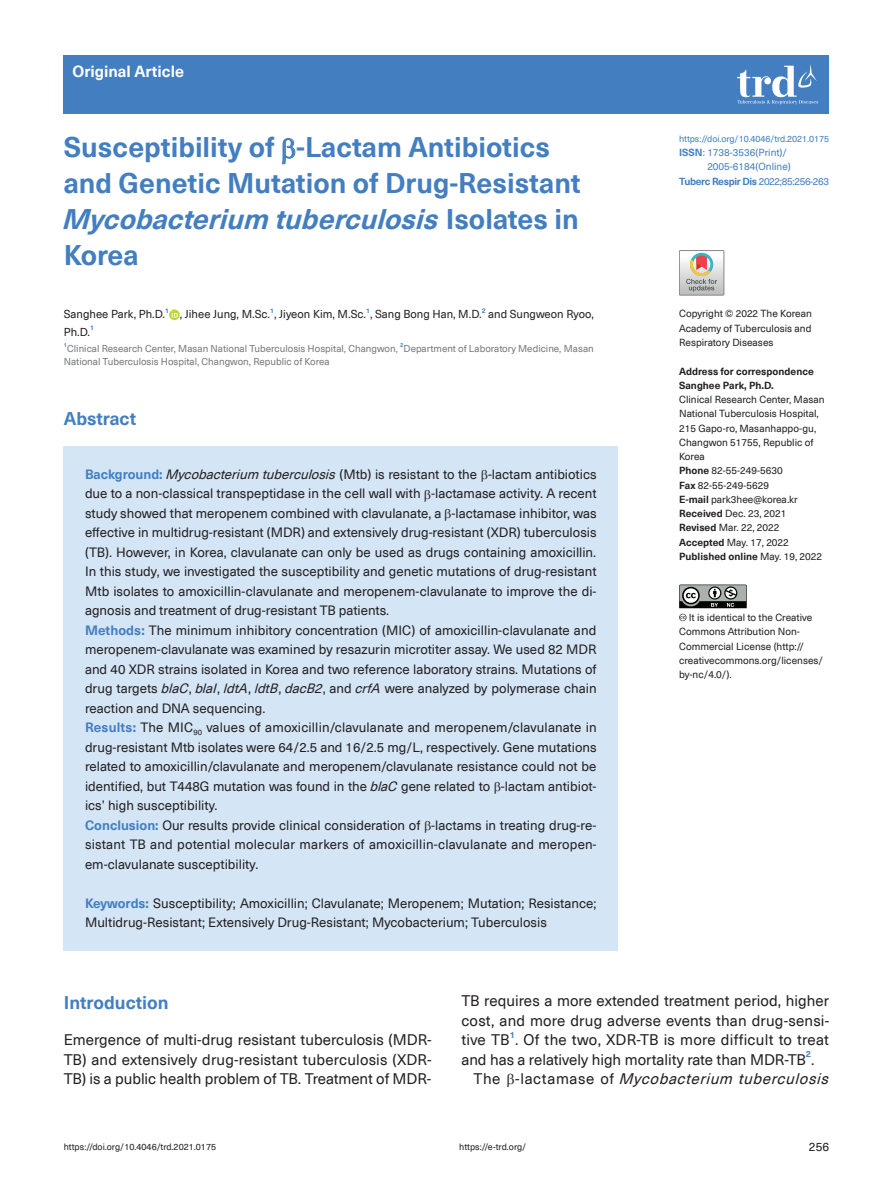
<style>
.page{position:relative;width:893px;height:1191px;background:#fff}
.page>*{position:absolute;margin:0;border:0;box-sizing:border-box;transform-origin:0 0}
.t1{font:700 27.75px/36px "Neue Haas Unica Pro";color:#437ec1}
.t2{font:700 18px "Neue Haas Unica Pro";color:#437ec1}
.t3{font:700 15.75px "Neue Haas Unica Pro";color:#fff}
.t4{font:15px/19.5px "Neue Haas Unica Pro";color:#231f20;text-align:justify}
.t5{font:italic 15px "Neue Haas Unica Pro";color:#231f20}
.t6{font:13.2px/19.5px "Neue Haas Unica Pro";color:#231f20}
.t7{font:12px "Neue Haas Unica Pro";color:#231f20}
.t8{font:11.25px "Neue Haas Unica Pro";color:#231f20}
.t9{font:10.05px/14.2px "Neue Haas Unica Pro";color:#231f20}
.t10{font:700 10.05px/14.2px "Neue Haas Unica Pro";color:#231f20}
.t11{font:10.05px "Neue Haas Unica Pro";color:#437ec1}
.t12{font:700 10.05px "Neue Haas Unica Pro";letter-spacing:-.035em;color:#437ec1}
.t13{font:9.75px "Neue Haas Unica Pro";color:#76787b}
.t14{font:9px "Neue Haas Unica Pro";color:#231f20}
.t15{font:9px "Neue Haas Unica Pro";letter-spacing:-.005em;color:#437ec1}
.t16{font:700 8.7px "Neue Haas Unica Pro";color:#437ec1}
.t17{font:700 6.6px "Neue Haas Unica Pro";color:#437ec1}
.t18{font:700 5.7px "Neue Haas Unica Pro";color:#437ec1}
.s1{font-style:italic}
.s2{font-weight:700;color:#437ec1}
.s3{font-weight:700}
.s4{font-weight:400}
.s5{font-style:normal}
</style>
<div class="page">
<div style="left:64px;top:55px;width:765px;height:59px;background:#437ec1"></div>
<svg style="left:737px;top:65px;width:81px;height:39px"></svg>
<svg style="left:169px;top:309px;width:11px;height:11px"></svg>
<svg style="left:172px;top:311px;width:6px;height:6px"></svg>
<svg style="left:679px;top:584px;width:68px;height:24px;background:#777a77"></svg>
<svg style="left:679px;top:614px;width:7px;height:7px"></svg>
<div style="left:64px;top:446px;width:554px;height:504px;background:#d4e5f5"></div>
<svg style="left:679px;top:250px;width:45px;height:45px"></svg>
<p class="t3" style="left:73px;top:62px;width:113px">Original Article</p>
<h1 class="t1" style="left:61px;top:129px;width:521px">Susceptibility of -Lactam Antibiotics and Genetic Mutation of Drug-Resistant<br><span class="s1">Mycobacterium tuberculosis</span>I s o l a t e s i n<br>Korea</h1>
<p class="t17" style="left:270px;top:307px;width:5px">1</p>
<p class="t17" style="left:366px;top:307px;width:5px">1</p>
<p class="t17" style="left:482px;top:307px;width:5px">2</p>
<p class="t8" style="left:488px;top:308px;width:107px">and Sungweon Ryoo,</p>
<p class="t8" style="left:64px;top:308px;width:103px">Sanghee Park, Ph.D.</p>
<p class="t17" style="left:165px;top:307px;width:5px">1</p>
<p class="t8" style="left:180px;top:308px;width:303px">, Jihee Jung, M.Sc. , Jiyeon Kim, M.Sc. , Sang Bong Han, M.D.</p>
<p class="t8" style="left:64px;top:325px;width:28px">Ph.D.</p>
<p class="t17" style="left:90px;top:324px;width:5px">1</p>
<p class="t18" style="left:64px;top:341px;width:5px">1</p>
<p class="t13" style="left:67px;top:342px;width:332px">Clinical Research Center, Masan National Tuberculosis Hospital, Changwon,</p>
<p class="t18" style="left:400px;top:341px;width:5px">2</p>
<p class="t13" style="left:403px;top:342px;width:192px">Department of Laboratory Medicine, Masan</p>
<p class="t13" style="left:64px;top:356px;width:267px">National Tuberculosis Hospital, Changwon, Republic of Korea</p>
<h2 class="t2" style="left:64px;top:407px;width:74px">Abstract</h2>
<p class="t6" style="left:85px;top:464px;width:513px"><span class="s2">Background:</span> <span class="s1">Mycobacterium tuberculosis</span>(Mtb) is resistant to the -lactam antibiotics due to a non-classical transpeptidase in the cell wall with -lactamase activity. A recent study showed that meropenem combined with clavulanate, a -lactamase inhibitor, was effective in multidrug-resistant (MDR) and extensively drug-resistant (XDR) tuberculosis (TB). However, in Korea, clavulanate can only be used as drugs containing amoxicillin.<br>In this study, we investigated the susceptibility and genetic mutations of drug-resistant Mtb isolates to amoxicillin-clavulanate and meropenem-clavulanate to improve the di&shy;agnosis and treatment of drug-resistant TB patients.<br><span class="s2">Methods:</span> The minimum inhibitory concentration (MIC) of amoxicillin-clavulanate and meropenem-clavulanate was examined by resazurin microtiter assay. We used 82 MDR and 40 XDR strains isolated in Korea and two reference laboratory strains. Mutations of drug targets <span class="s1">blaC</span>, <span class="s1">blaI</span>, <span class="s1">ldtA</span>, <span class="s1">ldtB</span>, <span class="s1">dacB2</span>, and <span class="s1">crfA</span> were analyzed by polymerase chain reaction and DNA sequencing.<br><span class="s2">Results:</span> The MIC<sub>90</sub> values of amoxicillin/clavulanate and meropenem/clavulanate in drug-resistant Mtb isolates were 64/2.5 and 16/2.5 mg/L, respectively. Gene mutations related to amoxicillin/clavulanate and meropenem/clavulanate resistance could not be identified, but T448G mutation was found in the <span class="s1">blaC</span> gene related to -lactam antibiot&shy;ics’ high susceptibility.<br><span class="s2">Conclusion:</span> Our results provide clinical consideration of -lactams in treating drug-re&shy;sistant TB and potential molecular markers of amoxicillin-clavulanate and meropen&shy;em-clavulanate susceptibility.</p>
<p class="t6" style="left:85px;top:893px;width:513px"><span class="s2">Keywords:</span> Susceptibility; Amoxicillin; Clavulanate; Meropenem; Mutation; Resistance;<br>Multidrug-Resistant; Extensively Drug-Resistant; Mycobacterium; Tuberculosis</p>
<p class="t15" style="left:679px;top:133px;width:152px">https://doi.org/10.4046/trd.2021.0175</p>
<p class="t11" style="left:679px;top:147px;width:110px"><span class="s3">ISSN</span>: 1738-3536(Print)/</p>
<p class="t11" style="left:707px;top:161px;width:85px">2005-6184(Online)</p>
<p class="t12" style="left:679px;top:175px;width:152px">Tuberc Respir Dis <span class="s4">2022;85:256-263</span></p>
<p class="t9" style="left:679px;top:307px;width:134px;text-align:justify">Copyright © 2022 The Korean Academy of Tuberculosis and Respiratory Diseases</p>
<p class="t10" style="left:679px;top:364px;width:136px">Address for correspondence<br>Sanghee Park, Ph.D.</p>
<p class="t9" style="left:679px;top:392px;width:147px">Clinical Research Center, Masan<br>National Tuberculosis Hospital,<br>215 Gapo-ro, Masanhappo-gu,<br>Changwon 51755, Republic of<br>Korea<br><span class="s3">Phone</span> 82-55-249-5630<br><span class="s3">Fax</span> 82-55-249-5629<br><span class="s3">E-mail</span> park3hee@korea.kr<br><span class="s3">Received</span> Dec. 23, 2021<br><span class="s3">Revised</span> Mar. 22, 2022<br><span class="s3">Accepted</span> May. 17, 2022<br><span class="s3">Published online</span> May. 19, 2022</p>
<p class="t9" style="left:679px;top:610px;width:146px;text-indent:10px">It is identical to the Creative<br>Commons Attribution Non-<br>Commercial License (http:// creativecommons.org/licenses/ by-nc/4.0/).</p>
<h2 class="t2" style="left:64px;top:991px;width:106px">Introduction</h2>
<p class="t4" style="left:64px;top:1030px;width:369px">Emergence of multi-drug resistant tuberculosis (MDR-TB) and extensively drug-resistant tuberculosis (XDR-TB) is a public health problem of TB. Treatment of MDR-</p>
<p class="t4" style="left:461px;top:991px;width:369px">TB requires a more extended treatment period, higher cost, and more drug adverse events than drug-sensi&shy;tive TB . Of the two, XDR-TB is more difficult to treat</p>
<p class="t16" style="left:510px;top:1029px;width:7px">1</p>
<p class="t4" style="left:461px;top:1049px;width:355px">and has a relatively high mortality rate than MDR-TB .</p>
<p class="t16" style="left:806px;top:1049px;width:7px">2</p>
<p class="t5" style="left:473px;top:1069px;width:361px"><span class="s5">T h e - l a c t a m a s e o f</span> Mycobacterium tuberculosis</p>
<p class="t14" style="left:64px;top:1141px;width:154px">https://doi.org/10.4046/trd.2021.0175</p>
<p class="t14" style="left:459px;top:1141px;width:69px">https://e-trd.org/</p>
<p class="t7" style="left:809px;top:1139px;width:22px">256</p>
</div>
